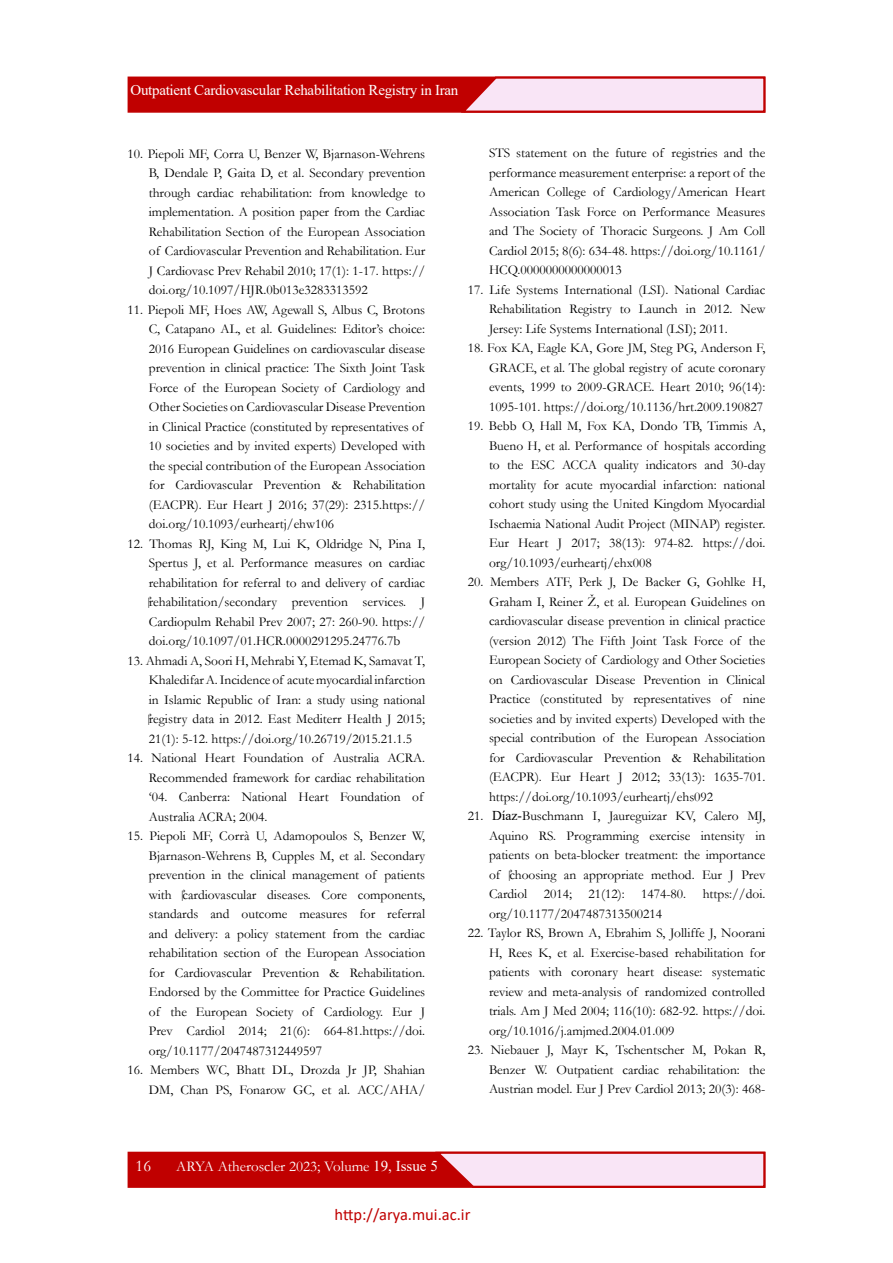
<style>
.page{position:relative;width:893px;height:1263px;background:#fff}
.page>*{position:absolute;margin:0;border:0;box-sizing:border-box;transform-origin:0 0}
.t1{font:16.5px "Calibri";color:#c00000}
.t2{font:16.5px "Garamond";color:#fff}
.t3{font:15px "Times New Roman";letter-spacing:-.02em;color:#fff}
.t4{font:15px "Garamond";color:#fff}
.t5{font:13.5px/19.5px "Garamond";color:#000;text-align:justify}
.s1{font-family:"Times New Roman"}
</style>
<div class="page">
<div style="left:128px;top:1152px;width:637px;height:36px;background:#c00000;border:1px solid #c00000"></div>
<div style="left:128px;top:77px;width:637px;height:36px;background:#c00000;border:1px solid #c00000"></div>
<svg style="left:432px;top:1151px;width:334px;height:37px;background:#edb8c6"></svg>
<svg style="left:458px;top:76px;width:308px;height:37px;background:#edb7c5"></svg>
<p class="t3" style="left:131px;top:79px;width:329px">Outpatient Cardiovascular Rehabilitation Registry in Iran</p>
<p class="t5" style="left:149px;top:143px;width:278px;text-indent:-21px">10. Piepoli MF, Corra U, Benzer W, Bjarnason-Wehrens B, Dendale P, Gaita D, et al. Secondary prevention through cardiac rehabilitation: from knowledge to implementation. A position paper from the Cardiac Rehabilitation Section of the European Association of Cardiovascular Prevention and Rehabilitation. Eur J Cardiovasc Prev Rehabil 2010; 17(1): 1-17. https:// doi.org/10.1097/HJR.0b013e3283313592</p>
<p class="t5" style="left:149px;top:299px;width:278px;text-align:left;text-indent:-21px">11. Piepoli MF, Hoes AW, Agewall S, Albus C, Brotons C, Catapano AL, et al. Guidelines: Editor’s choice:<br>2016 European Guidelines on cardiovascular disease prevention in clinical practice: The Sixth Joint Task Force of the European Society of Cardiology and Other Societies on Cardiovascular Disease Prevention in Clinical Practice (constituted by representatives of 10 societies and by invited experts) Developed with the special contribution of the European Association for Cardiovascular Prevention &amp; Rehabilitation (EACPR). Eur Heart J 2016; 37(29): 2315.https:// doi.org/10.1093/eurheartj/ehw106</p>
<p class="t5" style="left:149px;top:533px;width:278px;text-indent:-21px">12. Thomas RJ, King M, Lui K, Oldridge N, Pina I, Spertus J, et al. Performance measures on cardiac rehabilitation for referral to and delivery of cardiac rehabilitation/secondary prevention services. J Cardiopulm Rehabil Prev 2007; 27: 260-90. https:// doi.org/10.1097/01.HCR.0000291295.24776.7b</p>
<p class="t5" style="left:149px;top:650px;width:278px;text-indent:-21px">13. Ahmadi A, Soori H, Mehrabi Y, Etemad K, Samavat T, Khaledifar A. Incidence of acute myocardial infarction in Islamic Republic of Iran: a study using national registry data in 2012. East Mediterr Health J 2015; 21(1): 5-12. https://doi.org/10.26719/2015.21.1.5</p>
<p class="t5" style="left:149px;top:748px;width:278px;text-align:left;text-indent:-21px">14. National Heart Foundation of Australia ACRA.<br>Recommended framework for cardiac rehabilitation ‘04. Canberra: National Heart Foundation of Australia ACRA; 2004.</p>
<p class="t5" style="left:149px;top:826px;width:278px;text-indent:-21px">15. Piepoli MF, Corrà U, Adamopoulos S, Benzer W, Bjarnason-Wehrens B, Cupples M, et al. Secondary prevention in the clinical management of patients with cardiovascular diseases. Core components, standards and outcome measures for referral and delivery: a policy statement from the cardiac rehabilitation section of the European Association for Cardiovascular Prevention &amp; Rehabilitation.<br>Endorsed by the Committee for Practice Guidelines of the European Society of Cardiology. Eur J Prev Cardiol 2014; 21(6): 664-81.https://doi. org/10.1177/2047487312449597</p>
<p class="t5" style="left:128px;top:1060px;width:299px;text-align:right">16. Members WC, Bhatt DL, Drozda Jr JP, Shahian<br>DM, Chan PS, Fonarow GC, et al. ACC/AHA/</p>
<p class="t5" style="left:489px;top:143px;width:278px">STS statement on the future of registries and the performance measurement enterprise: a report of the American College of Cardiology/American Heart Association Task Force on Performance Measures and The Society of Thoracic Surgeons. J Am Coll Cardiol 2015; 8(6): 634-48. https://doi.org/10.1161/ HCQ.0000000000000013</p>
<p class="t5" style="left:489px;top:279px;width:278px;text-indent:-21px">17. Life Systems International (LSI). National Cardiac Rehabilitation Registry to Launch in 2012. New Jersey: Life Systems International (LSI); 2011.</p>
<p class="t5" style="left:489px;top:338px;width:278px;text-indent:-21px">18. Fox KA, Eagle KA, Gore JM, Steg PG, Anderson F, GRACE, et al. The global registry of acute coronary events, 1999 to 2009-GRACE. Heart 2010; 96(14):<br>1095-101. https://doi.org/10.1136/hrt.2009.190827</p>
<p class="t5" style="left:489px;top:416px;width:278px;text-indent:-21px">19. Bebb O, Hall M, Fox KA, Dondo TB, Timmis A, Bueno H, et al. Performance of hospitals according to the ESC ACCA quality indicators and 30-day mortality for acute myocardial infarction: national cohort study using the United Kingdom Myocardial Ischaemia National Audit Project (MINAP) register.<br>Eur Heart J 2017; 38(13): 974-82. https://doi. org/10.1093/eurheartj/ehx008</p>
<p class="t5" style="left:489px;top:572px;width:278px;text-indent:-21px">20. Members ATF, Perk J, De Backer G, Gohlke H, Graham I, Reiner Ž, et al. European Guidelines on cardiovascular disease prevention in clinical practice (version 2012) The Fifth Joint Task Force of the European Society of Cardiology and Other Societies on Cardiovascular Disease Prevention in Clinical Practice (constituted by representatives of nine societies and by invited experts) Developed with the special contribution of the European Association for Cardiovascular Prevention &amp; Rehabilitation (EACPR). Eur Heart J 2012; 33(13): 1635-701. https://doi.org/10.1093/eurheartj/ehs092</p>
<p class="t5" style="left:489px;top:806px;width:278px;text-indent:-21px">21. <span class="s1">Díaz-</span>Buschmann I, Jaureguizar KV, Calero MJ, Aquino RS. Programming exercise intensity in patients on beta-blocker treatment: the importance of choosing an appropriate method. Eur J Prev Cardiol 2014; 21(12): 1474-80. https://doi. org/10.1177/2047487313500214</p>
<p class="t5" style="left:489px;top:923px;width:278px;text-indent:-21px">22. Taylor RS, Brown A, Ebrahim S, Jolliffe J, Noorani H, Rees K, et al. Exercise-based rehabilitation for patients with coronary heart disease: systematic review and meta-analysis of randomized controlled trials. Am J Med 2004; 116(10): 682-92. https://doi. org/10.1016/j.amjmed.2004.01.009</p>
<p class="t5" style="left:489px;top:1040px;width:278px;text-indent:-21px">23. Niebauer J, Mayr K, Tschentscher M, Pokan R, Benzer W. Outpatient cardiac rehabilitation: the Austrian model. Eur J Prev Cardiol 2013; 20(3): 468-</p>
<p class="t2" style="left:136px;top:1155px;width:17px">16</p>
<p class="t4" style="left:176px;top:1156px;width:263px">ARYA Atheroscler 2023; Volume <span class="s1">19, Issue 5</span></p>
<p class="t1" style="left:335px;top:1202px;width:137px">http://arya.mui.ac.ir</p>
</div>
